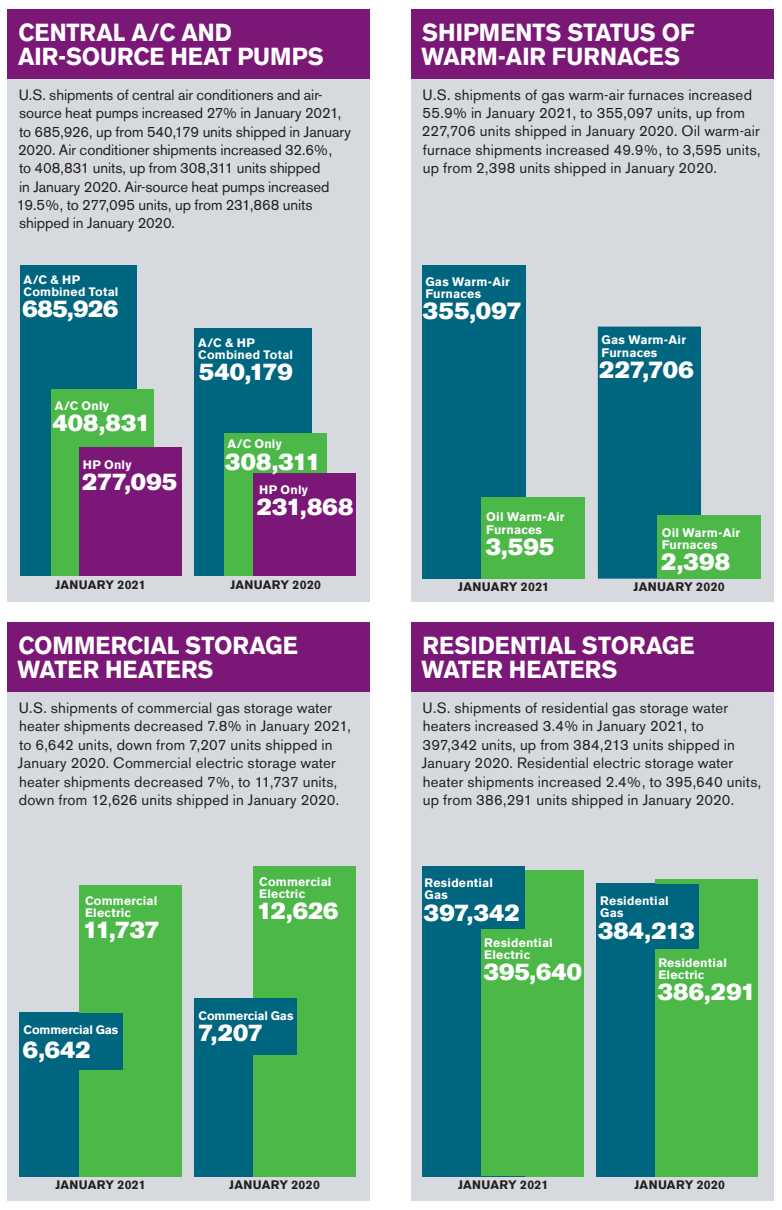
<style>
.page{position:relative;width:782px;height:1210px;background:#fff}
.page>*{position:absolute;margin:0;border:0;box-sizing:border-box;transform-origin:0 0}
.t1{font:700 24.5px/24.5px "Akzidenz Grotesk BE";color:#fff;scale:.95 1}
.t2{font:23.8px "Akzidenz Grotesk BE Super";letter-spacing:.005em;color:#fff}
.t3{font:23.62px "Akzidenz Grotesk BE Super";color:#fff}
.t4{font:14.88px/18.4px "Akzidenz Grotesk BE";letter-spacing:.01em;color:#231f20}
.t5{font:700 12.42px/12.4px "Akzidenz Grotesk BE";letter-spacing:.01em;color:#fff}
.t6{font:700 12.42px "Akzidenz Grotesk BE";letter-spacing:.02em;color:#231f20}
.t7{font:700 12.25px/12.2px "Akzidenz Grotesk BE";letter-spacing:.02em;color:#fff}
.t8{font:700 12.25px "Akzidenz Grotesk BE";letter-spacing:.02em;color:#231f20}
.t9{font:700 12.25px "Akzidenz Grotesk BE";letter-spacing:-.01em;color:#fff}
</style>
<div class="page">
<div style="left:8px;top:50px;width:361px;height:551px;background:#d6dade"></div>
<div style="left:411px;top:649px;width:362px;height:551px;background:#d6dade"></div>
<div style="left:411px;top:50px;width:362px;height:551px;background:#d6dade"></div>
<div style="left:8px;top:649px;width:361px;height:551px;background:#d6dade"></div>
<div style="left:8px;top:9px;width:361px;height:70px;background:#7a1777"></div>
<div style="left:411px;top:622px;width:362px;height:70px;background:#7a1777"></div>
<div style="left:411px;top:9px;width:362px;height:70px;background:#7a1777"></div>
<div style="left:8px;top:622px;width:361px;height:70px;background:#7a1777"></div>
<div style="left:422px;top:265px;width:103px;height:313px;background:#00657e"></div>
<div style="left:481px;top:497px;width:103px;height:81px;background:#4cb848"></div>
<div style="left:597px;top:326px;width:103px;height:252px;background:#00657e"></div>
<div style="left:657px;top:515px;width:103px;height:63px;background:#4cb848"></div>
<div style="left:422px;top:866px;width:102px;height:310px;background:#00657e"></div>
<div style="left:481px;top:870px;width:102px;height:305px;background:#4cb848"></div>
<div style="left:596px;top:883px;width:102px;height:293px;background:#00657e"></div>
<div style="left:655px;top:879px;width:102px;height:297px;background:#4cb848"></div>
<div style="left:596px;top:883px;width:102px;height:65px;background:#00657e"></div>
<div style="left:422px;top:866px;width:102px;height:62px;background:#00657e"></div>
<div style="left:194px;top:329px;width:118px;height:247px;background:#00657e"></div>
<div style="left:20px;top:265px;width:116px;height:311px;background:#00657e"></div>
<div style="left:51px;top:389px;width:102px;height:187px;background:#4cb848"></div>
<div style="left:79px;top:447px;width:102px;height:129px;background:#7a1777"></div>
<div style="left:224px;top:433px;width:102px;height:143px;background:#4cb848"></div>
<div style="left:253px;top:474px;width:103px;height:102px;background:#7a1777"></div>
<div style="left:20px;top:1012px;width:102px;height:164px;background:#00657e"></div>
<div style="left:79px;top:885px;width:102px;height:291px;background:#4cb848"></div>
<div style="left:194px;top:997px;width:102px;height:179px;background:#00657e"></div>
<div style="left:253px;top:866px;width:102px;height:310px;background:#4cb848"></div>
<div style="left:20px;top:1013px;width:102px;height:56px;background:#00657e"></div>
<div style="left:194px;top:998px;width:102px;height:56px;background:#00657e"></div>
<h1 class="t1" style="left:18px;top:20px;width:323px">CENTRAL A/C AND<br>AIR-SOURCE HEAT PUMPS</h1>
<p class="t4" style="left:17px;top:85px;width:335px">U.S. shipments of central air conditioners and air&shy;source heat pumps increased 27% in January 2021, to 685,926, up from 540,179 units shipped in January 2020. Air conditioner shipments increased 32.6%,<br>to 408,831 units, up from 308,311 units shipped<br>in January 2020. Air-source heat pumps increased 19.5%, to 277,095 units, up from 231,868 units shipped in January 2020.</p>
<p class="t7" style="left:23px;top:274px;width:96px">A/C &amp; HP<br>Combined Total</p>
<h3 class="t3" style="left:22px;top:295px;width:97px">685,926</h3>
<p class="t7" style="left:55px;top:399px;width:56px">A/C Only</p>
<h3 class="t3" style="left:52px;top:408px;width:100px">408,831</h3>
<p class="t7" style="left:83px;top:458px;width:50px">HP Only</p>
<h3 class="t3" style="left:82px;top:468px;width:96px">277,095</h3>
<p class="t7" style="left:198px;top:336px;width:96px">A/C &amp; HP<br>Combined Total</p>
<h3 class="t3" style="left:199px;top:358px;width:95px">540,179</h3>
<p class="t7" style="left:227px;top:437px;width:56px">A/C Only</p>
<h3 class="t3" style="left:225px;top:448px;width:97px">308,311</h3>
<p class="t7" style="left:259px;top:484px;width:50px">HP Only</p>
<h3 class="t3" style="left:257px;top:493px;width:98px">231,868</h3>
<p class="t8" style="left:55px;top:577px;width:92px">JANUARY 2021</p>
<p class="t8" style="left:230px;top:577px;width:92px">JANUARY 2020</p>
<h1 class="t1" style="left:18px;top:633px;width:296px">COMMERCIAL STORAGE<br>WATER HEATERS</h1>
<p class="t4" style="left:18px;top:698px;width:334px">U.S. shipments of commercial gas storage water heater shipments decreased 7.8% in January 2021, to 6,642 units, down from 7,207 units shipped in January 2020. Commercial electric storage water heater shipments decreased 7%, to 11,737 units, down from 12,626 units shipped in January 2020.</p>
<p class="t7" style="left:85px;top:895px;width:74px">Commercial<br>Electric</p>
<h3 class="t3" style="left:83px;top:916px;width:78px">11,737</h3>
<p class="t7" style="left:259px;top:875px;width:74px">Commercial<br>Electric</p>
<h3 class="t3" style="left:257px;top:897px;width:83px">12,626</h3>
<p class="t9" style="left:198px;top:1008px;width:96px">Commercial Gas</p>
<p class="t9" style="left:23px;top:1022px;width:96px">Commercial Gas</p>
<h3 class="t3" style="left:198px;top:1018px;width:66px">7,207</h3>
<h3 class="t3" style="left:23px;top:1036px;width:69px">6,642</h3>
<p class="t8" style="left:55px;top:1178px;width:92px">JANUARY 2021</p>
<p class="t8" style="left:229px;top:1178px;width:92px">JANUARY 2020</p>
<h1 class="t1" style="left:421px;top:20px;width:289px">SHIPMENTS STATUS OF<br>WARM-AIR FURNACES</h1>
<p class="t4" style="left:421px;top:85px;width:340px">U.S. shipments of gas warm-air furnaces increased 55.9% in January 2021, to 355,097 units, up from 227,706 units shipped in January 2020. Oil warm-air furnace shipments increased 49.9%, to 3,595 units, up from 2,398 units shipped in January 2020.</p>
<p class="t5" style="left:425px;top:275px;width:86px">Gas Warm-Air<br>Furnaces</p>
<h2 class="t2" style="left:422px;top:297px;width:100px">355,097</h2>
<p class="t5" style="left:601px;top:334px;width:86px">Gas Warm-Air<br>Furnaces</p>
<h2 class="t2" style="left:599px;top:356px;width:96px">227,706</h2>
<p class="t5" style="left:486px;top:511px;width:80px">Oil Warm-Air<br>Furnaces</p>
<h2 class="t2" style="left:485px;top:532px;width:70px">3,595</h2>
<p class="t5" style="left:661px;top:526px;width:80px">Oil Warm-Air<br>Furnaces</p>
<h2 class="t2" style="left:660px;top:548px;width:70px">2,398</h2>
<p class="t6" style="left:458px;top:580px;width:92px">JANUARY 2021</p>
<p class="t6" style="left:633px;top:580px;width:93px">JANUARY 2020</p>
<h1 class="t1" style="left:421px;top:633px;width:289px">RESIDENTIAL STORAGE<br>WATER HEATERS</h1>
<p class="t4" style="left:421px;top:698px;width:341px">U.S. shipments of residential gas storage water heaters increased 3.4% in January 2021, to<br>397,342 units, up from 384,213 units shipped in January 2020. Residential electric storage water heater shipments increased 2.4%, to 395,640 units, up from 386,291 units shipped in January 2020.</p>
<p class="t7" style="left:424px;top:876px;width:70px">Residential<br>Gas</p>
<h3 class="t3" style="left:423px;top:898px;width:97px">397,342</h3>
<p class="t7" style="left:484px;top:936px;width:70px">Residential<br>Electric</p>
<h3 class="t3" style="left:483px;top:958px;width:100px">395,640</h3>
<p class="t7" style="left:599px;top:894px;width:70px">Residential<br>Gas</p>
<h3 class="t3" style="left:597px;top:916px;width:98px">384,213</h3>
<p class="t7" style="left:658px;top:956px;width:70px">Residential<br>Electric</p>
<h3 class="t3" style="left:657px;top:978px;width:99px">386,291</h3>
<p class="t8" style="left:457px;top:1177px;width:92px">JANUARY 2021</p>
<p class="t8" style="left:634px;top:1177px;width:92px">JANUARY 2020</p>
</div>
